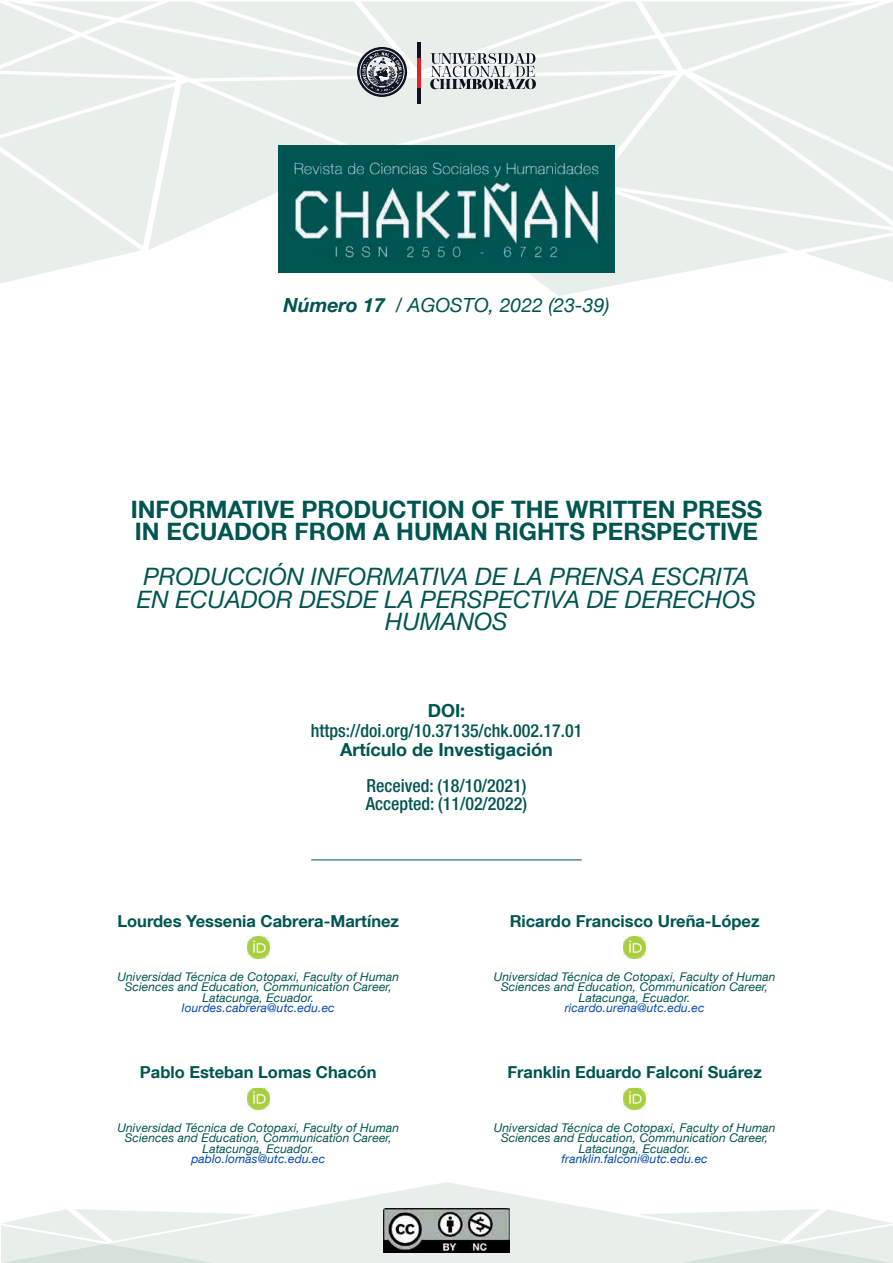
<style>
.page{position:relative;width:893px;height:1263px;background:#fff}
.page>*{position:absolute;margin:0;border:0;box-sizing:border-box;transform-origin:0 0}
.t1{font:italic 24px/22.5px "Helvetica Neue LT Com";color:#005551;text-align:center}
.t2{font:700 24px/22.5px "Helvetica Neue LT Com";color:#005551}
.t3{font:italic 19.5px "Helvetica Neue LT Com";color:#005551}
.t4{font:500 condensed 18px "Helvetica Neue LT Com";color:#005551}
.t5{font:700 18px "Helvetica Neue LT Com";color:#005551}
.t6{font:700 16.5px "Helvetica Neue LT Com";color:#005551}
.t7{font:italic 12px/10.5px "Helvetica Neue LT Com";letter-spacing:.01em;color:#005551;text-align:center}
.t8{font:italic 12px "Helvetica Neue LT Com";letter-spacing:.01em;color:#0248b0}
.s1{font-weight:700}
</style>
<div class="page">
<svg style="left:256px;top:1182px;width:382px;height:81px;fill:#e8efeb"></svg>
<svg style="left:638px;top:1209px;width:255px;height:54px;background:#e8efeb"></svg>
<svg style="left:1px;top:1209px;width:255px;height:54px;background:#e8efeb"></svg>
<hr style="left:311px;top:859px;width:271px;height:1px;background:#005551">
<img style="left:384px;top:1208px;width:125px;height:44px">
<img style="left:247px;top:937px;width:22px;height:21px">
<img style="left:247px;top:1088px;width:22px;height:21px">
<img style="left:624px;top:937px;width:21px;height:21px">
<img style="left:624px;top:1088px;width:21px;height:21px">
<svg style="left:543px;top:284px;width:77px;height:12px"></svg>
<svg style="left:0;top:2px;width:893px;height:282px"></svg>
<hr style="left:418px;top:42px;width:3px;height:62px;background:#0e1223">
<hr style="left:418px;top:59px;width:3px;height:29px;background:#e61e25">
<p class="t3" style="left:283px;top:293px;width:328px"><span class="s1">Número 17</span> / AGOSTO, 2022 (23-39)</p>
<p class="t2" style="left:131px;top:497px;width:633px">INFORMATIVE PRODUCTION OF THE WRITTEN PRESS<br>IN ECUADOR FROM A HUMAN RIGHTS PERSPECTIVE</p>
<p class="t1" style="left:137px;top:565px;width:621px">PRODUCCIÓN INFORMATIVA DE LA PRENSA ESCRITA<br>EN ECUADOR DESDE LA PERSPECTIVA DE DERECHOS<br>HUMANOS</p>
<p class="t5" style="left:428px;top:699px;width:39px">DOI:</p>
<p class="t5" style="left:340px;top:738px;width:214px">Artículo de Investigación</p>
<p class="t4" style="left:311px;top:719px;width:273px">https://doi.org/10.37135/chk.002.17.01</p>
<p class="t4" style="left:366px;top:775px;width:162px">Received: (18/10/2021)</p>
<p class="t4" style="left:366px;top:793px;width:163px">Accepted: (11/02/2022)</p>
<p class="t6" style="left:117px;top:911px;width:283px">Lourdes Yessenia Cabrera-Martínez</p>
<p class="t6" style="left:510px;top:911px;width:251px">Ricardo Francisco Ureña-López</p>
<p class="t7" style="left:117px;top:971px;width:283px">Universidad Técnica de Cotopaxi, Faculty of Human<br>Sciences and Education, Communication Career,<br>Latacunga, Ecuador.</p>
<p class="t8" style="left:182px;top:1000px;width:154px">lourdes.cabrera@utc.edu.ec</p>
<p class="t7" style="left:494px;top:971px;width:283px">Universidad Técnica de Cotopaxi, Faculty of Human<br>Sciences and Education, Communication Career,<br>Latacunga, Ecuador.</p>
<p class="t8" style="left:565px;top:1000px;width:141px">ricardo.urena@utc.edu.ec</p>
<p class="t6" style="left:140px;top:1062px;width:238px">Pablo Esteban Lomas Chacón</p>
<p class="t6" style="left:507px;top:1062px;width:256px">Franklin Eduardo Falconí Suárez</p>
<p class="t7" style="left:117px;top:1122px;width:283px">Universidad Técnica de Cotopaxi, Faculty of Human<br>Sciences and Education, Communication Career,<br>Latacunga, Ecuador.</p>
<p class="t8" style="left:191px;top:1151px;width:135px">pablo.lomas@utc.edu.ec</p>
<p class="t7" style="left:494px;top:1122px;width:283px">Universidad Técnica de Cotopaxi, Faculty of Human<br>Sciences and Education, Communication Career,<br>Latacunga, Ecuador.</p>
<p class="t8" style="left:562px;top:1151px;width:148px">franklin.falconi@utc.edu.ec</p>
</div>
